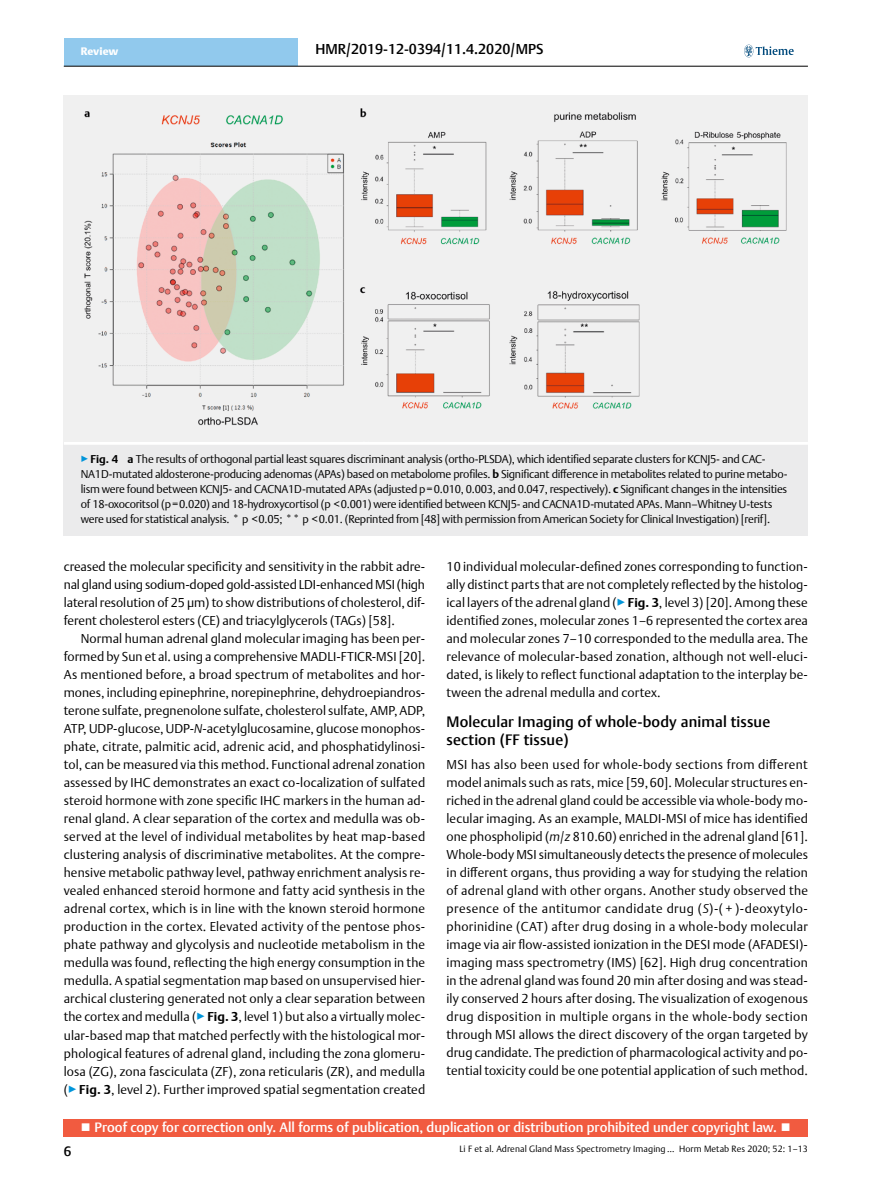
<style>
.page{position:relative;width:893px;height:1191px;background:#fff}
.page>*{position:absolute;margin:0;border:0;box-sizing:border-box;transform-origin:0 0}
.t1{font:500 15px/18px "Thieme Argo 2011";letter-spacing:.01em;color:#000}
.t2{font:500 14.25px "Thieme Argo 2011";color:#000}
.t3{font:500 13.5px "Thieme Argo 2011";color:#fff}
.t4{font:500 13.5px "Thieme Argo 2011";color:#000}
.t5{font:300 12.75px/18px "Thieme Argo 2011";letter-spacing:.01em;color:#000;text-align:justify}
.t6{font:300 11.25px/15px "Thieme Argo 2011";letter-spacing:-.02em;color:#000}
.t7{font:900 10.8px "Thieme Argo 2011";letter-spacing:-.005em;color:#fff}
.t8{font:300 9px "Thieme Argo 2011";letter-spacing:.01em;color:#000}
.s1{color:#0095da}
.s2{font-weight:700}
.s3{font-style:italic}
</style>
<div class="page">
<div style="left:64px;top:1119px;width:744px;height:17px;background:#f15b40"></div>
<div style="left:64px;top:38px;width:234px;height:28px;background:#91c9ed"></div>
<svg style="left:744px;top:45px;width:50px;height:12px"></svg>
<hr style="left:64px;top:66px;width:744px;height:1px;background:#000">
<div style="left:64px;top:441px;width:744px;height:94px;background:#ebebec"></div>
<hr style="left:64px;top:441px;width:744px;height:4px;background:#fff">
<img style="left:64px;top:96px;width:744px;height:345px">
<p class="t7" style="left:81px;top:44px;width:39px">Review</p>
<p class="t2" style="left:315px;top:40px;width:230px">HMR/2019-12-0394/11.4.2020/MPS</p>
<p class="t6" style="left:81px;top:451px;width:708px"><span class="s1">▶</span><span class="s2">Fig. 4 a</span> The results of orthogonal partial least squares discriminant analysis (ortho-PLSDA), which identified separate clusters for KCNJ5- and CAC-NA1D-mutated aldosterone-producing adenomas (APAs) based on metabolome profiles. <span class="s2">b</span> Significant difference in metabolites related to purine metabo&shy;lism were found between KCNJ5- and CACNA1D-mutated APAs (adjusted p=0.010, 0.003, and 0.047, respectively). <span class="s2">c</span> Significant changes in the intensities of 18-oxocoritsol (p=0.020) and 18-hydroxycortisol (p &lt;0.001) were identified between KCNJ5- and CACNA1D-mutated APAs. Mann–Whitney U-tests were used for statistical analysis. * p &lt;0.05; ** p &lt;0.01. (Reprinted from [48] with permission from American Society for Clinical Investigation) [rerif].</p>
<p class="t5" style="left:64px;top:557px;width:363px">creased the molecular specificity and sensitivity in the rabbit adre&shy;nal gland using sodium-doped gold-assisted LDI-enhanced MSI (high lateral resolution of 25 μm) to show distributions of cholesterol, dif&shy;ferent cholesterol esters (CE) and triacylglycerols (TAGs) [58].</p>
<p class="t5" style="left:64px;top:629px;width:363px;text-indent:17px">Normal human adrenal gland molecular imaging has been per&shy;formed by Sun et al. using a comprehensive MADLI-FTICR-MSI [20].<br>As mentioned before, a broad spectrum of metabolites and hor&shy;mones, including epinephrine, norepinephrine, dehydroepiandros&shy;terone sulfate, pregnenolone sulfate, cholesterol sulfate, AMP, ADP, ATP, UDP-glucose, UDP-<span class="s3">N</span>-acetylglucosamine, glucose monophos&shy;phate, citrate, palmitic acid, adrenic acid, and phosphatidylinosi&shy;tol, can be measured via this method. Functional adrenal zonation assessed by IHC demonstrates an exact co-localization of sulfated steroid hormone with zone specific IHC markers in the human ad&shy;renal gland. A clear separation of the cortex and medulla was ob&shy;served at the level of individual metabolites by heat map-based clustering analysis of discriminative metabolites. At the compre&shy;hensive metabolic pathway level, pathway enrichment analysis re&shy;vealed enhanced steroid hormone and fatty acid synthesis in the adrenal cortex, which is in line with the known steroid hormone production in the cortex. Elevated activity of the pentose phos&shy;phate pathway and glycolysis and nucleotide metabolism in the medulla was found, reflecting the high energy consumption in the medulla. A spatial segmentation map based on unsupervised hier&shy;archical clustering generated not only a clear separation between the cortex and medulla (<span class="s1">▶</span><span class="s2">Fig. 3</span>, level 1) but also a virtually molec&shy;ular-based map that matched perfectly with the histological mor&shy;phological features of adrenal gland, including the zona glomeru&shy;losa (ZG), zona fasciculata (ZF), zona reticularis (ZR), and medulla (<span class="s1">▶</span><span class="s2">Fig. 3</span>, level 2). Further improved spatial segmentation created</p>
<p class="t5" style="left:446px;top:557px;width:363px">10 individual molecular-defined zones corresponding to function&shy;ally distinct parts that are not completely reflected by the histolog&shy;ical layers of the adrenal gland (<span class="s1">▶</span><span class="s2">Fig. 3</span>, level 3) [20]. Among these identified zones, molecular zones 1–6 represented the cortex area and molecular zones 7–10 corresponded to the medulla area. The relevance of molecular-based zonation, although not well-eluci&shy;dated, is likely to reflect functional adaptation to the interplay be&shy;tween the adrenal medulla and cortex.</p>
<p class="t1" style="left:446px;top:712px;width:325px">Molecular Imaging of whole-body animal tissue section (FF tissue)</p>
<p class="t5" style="left:446px;top:755px;width:363px">MSI has also been used for whole-body sections from different model animals such as rats, mice [59,60]. Molecular structures en&shy;riched in the adrenal gland could be accessible via whole-body mo&shy;lecular imaging. As an example, MALDI-MSI of mice has identified one phospholipid (<span class="s3">m</span>/<span class="s3">z</span> 810.60) enriched in the adrenal gland [61].<br>Whole-body MSI simultaneously detects the presence of molecules in different organs, thus providing a way for studying the relation of adrenal gland with other organs. Another study observed the presence of the antitumor candidate drug (<span class="s3">S</span>)-( + )-deoxytylo&shy;phorinidine (CAT) after drug dosing in a whole-body molecular image via air flow-assisted ionization in the DESI mode (AFADESI)- imaging mass spectrometry (IMS) [62]. High drug concentration in the adrenal gland was found 20 min after dosing and was stead&shy;ily conserved 2 hours after dosing. The visualization of exogenous drug disposition in multiple organs in the whole-body section through MSI allows the direct discovery of the organ targeted by drug candidate. The prediction of pharmacological activity and po&shy;tential toxicity could be one potential application of such method.</p>
<p class="t4" style="left:64px;top:1142px;width:9px">6</p>
<p class="t3" style="left:80px;top:1118px;width:713px">■ Proof copy for correction only. All forms of publication, duplication or distribution prohibited under copyright law. ■</p>
<p class="t8" style="left:459px;top:1143px;width:350px">Li F et al. Adrenal Gland Mass Spectrometry Imaging … Horm Metab Res 2020; 52: 1–13</p>
</div>
